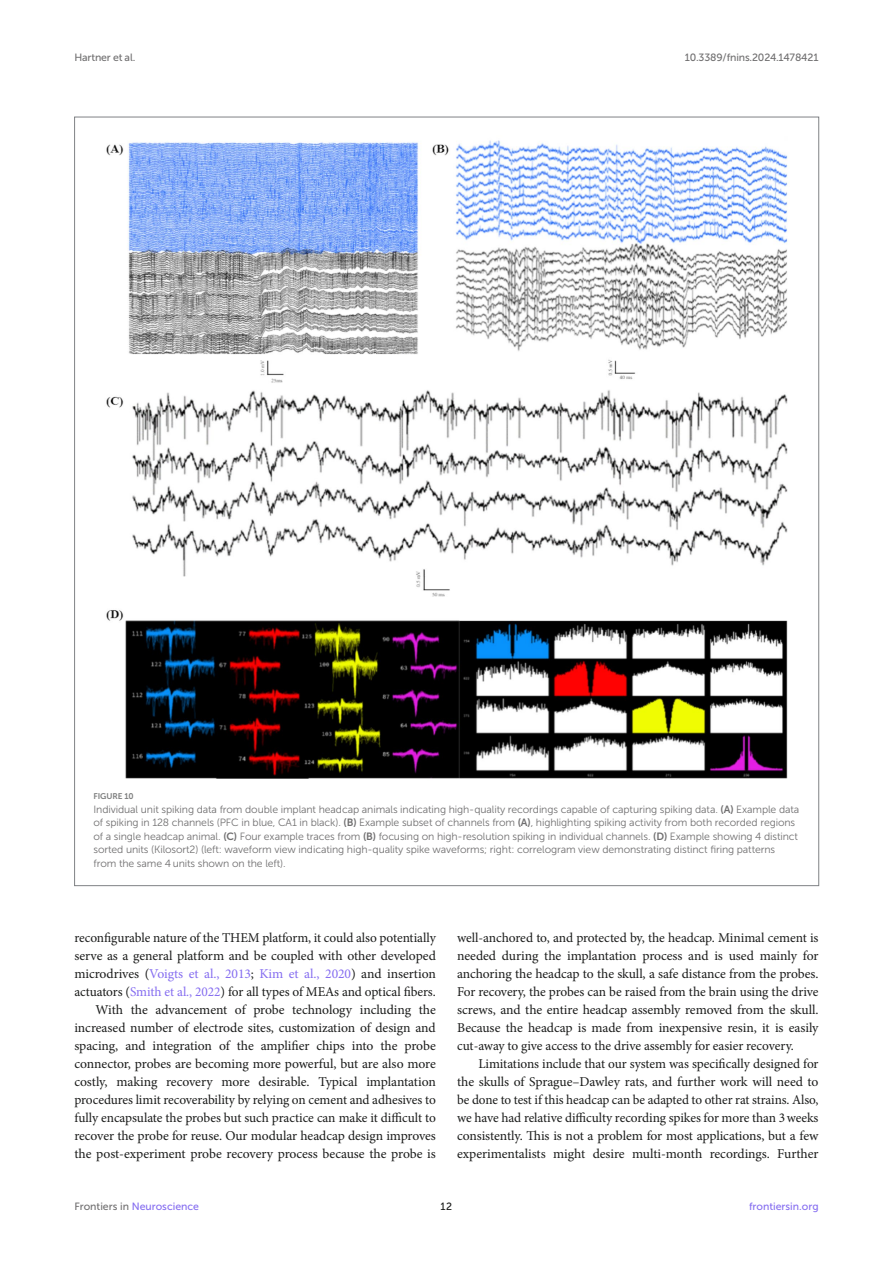
<style>
.page{position:relative;width:893px;height:1263px;background:#fff}
.page>*{position:absolute;margin:0;border:0;box-sizing:border-box;transform-origin:0 0}
.TEXT{font:13.5px/18px "Minion Pro";letter-spacing:-.005em;color:#1b1c1b;text-align:justify}
.FIG_LEG{font:10.5px/13.5px "Museo Sans 300";letter-spacing:-.01em;color:#706f70}
.t1{font:10.5px "Museo Sans 500";letter-spacing:-.015em;color:#706f70}
.t2{font:10.5px "Museo Sans 500";color:#856df0}
.t3{font:10.5px "Museo Sans 500";color:#1b1c1b}
.FIG_HD{font:8.25px "Museo Sans 700";letter-spacing:-.01em;color:#7e7f7f}
.s1{font-family:"Museo Sans 700"}
.s2{color:#856df0}
.s3{color:#706f70}
</style>
<div class="page">
<img style="left:106px;top:140px;width:683px;height:639px">
<p class="t1" style="left:74px;top:51px;width:62px">Hartner et al.</p>
<p class="t1" style="left:685px;top:51px;width:135px">10.3389/fnins.2024.1478421</p>
<p class="FIG_HD" style="left:94px;top:792px;width:42px">FIGURE 10</p>
<p class="FIG_LEG" style="left:94px;top:802px;width:707px">Individual unit spiking data from double implant headcap animals indicating high-quality recordings capable of capturing spiking data. <span class="s1">(A)</span> Example data of spiking in 128 channels (PFC in blue, CA1 in black). <span class="s1">(B)</span> Example subset of channels from <span class="s1">(A)</span>, highlighting spiking activity from both recorded regions of a single headcap animal. <span class="s1">(C)</span> Four example traces from <span class="s1">(B)</span> focusing on high-resolution spiking in individual channels. <span class="s1">(D)</span> Example showing 4 distinct sorted units (Kilosort2) (left: waveform view indicating high-quality spike waveforms; right: correlogram view demonstrating distinct firing patterns from the same 4 units shown on the left).</p>
<p class="TEXT" style="left:74px;top:929px;width:363px">reconfigurable nature of the THEM platform, it could also potentially serve as a general platform and be coupled with other developed microdrives (<span class="s2">Voigts et al., 2013</span>; <span class="s2">Kim et al., 2020</span>) and insertion actuators (<span class="s2">Smith et al., 2022</span>) for all types of MEAs and optical fibers.</p>
<p class="TEXT" style="left:74px;top:1001px;width:363px;text-indent:21px">With the advancement of probe technology including the increased number of electrode sites, customization of design and spacing, and integration of the amplifier chips into the probe connector, probes are becoming more powerful, but are also more costly, making recovery more desirable. Typical implantation procedures limit recoverability by relying on cement and adhesives to fully encapsulate the probes but such practice can make it difficult to recover the probe for reuse. Our modular headcap design improves the post-experiment probe recovery process because the probe is</p>
<p class="TEXT" style="left:457px;top:929px;width:363px">well-anchored to, and protected by, the headcap. Minimal cement is needed during the implantation process and is used mainly for anchoring the headcap to the skull, a safe distance from the probes.<br>For recovery, the probes can be raised from the brain using the drive screws, and the entire headcap assembly removed from the skull.<br>Because the headcap is made from inexpensive resin, it is easily cut-away to give access to the drive assembly for easier recovery.</p>
<p class="TEXT" style="left:457px;top:1055px;width:363px;text-indent:21px">Limitations include that our system was specifically designed for the skulls of Sprague–Dawley rats, and further work will need to be done to test if this headcap can be adapted to other rat strains. Also, we have had relative difficulty recording spikes for more than 3weeks consistently. This is not a problem for most applications, but a few experimentalists might desire multi-month recordings. Further</p>
<p class="t2" style="left:74px;top:1200px;width:126px"><span class="s3">Frontiers in</span> Neuroscience</p>
<p class="t3" style="left:441px;top:1200px;width:13px">12</p>
<p class="t2" style="left:749px;top:1200px;width:71px">frontiersin.org</p>
</div>
